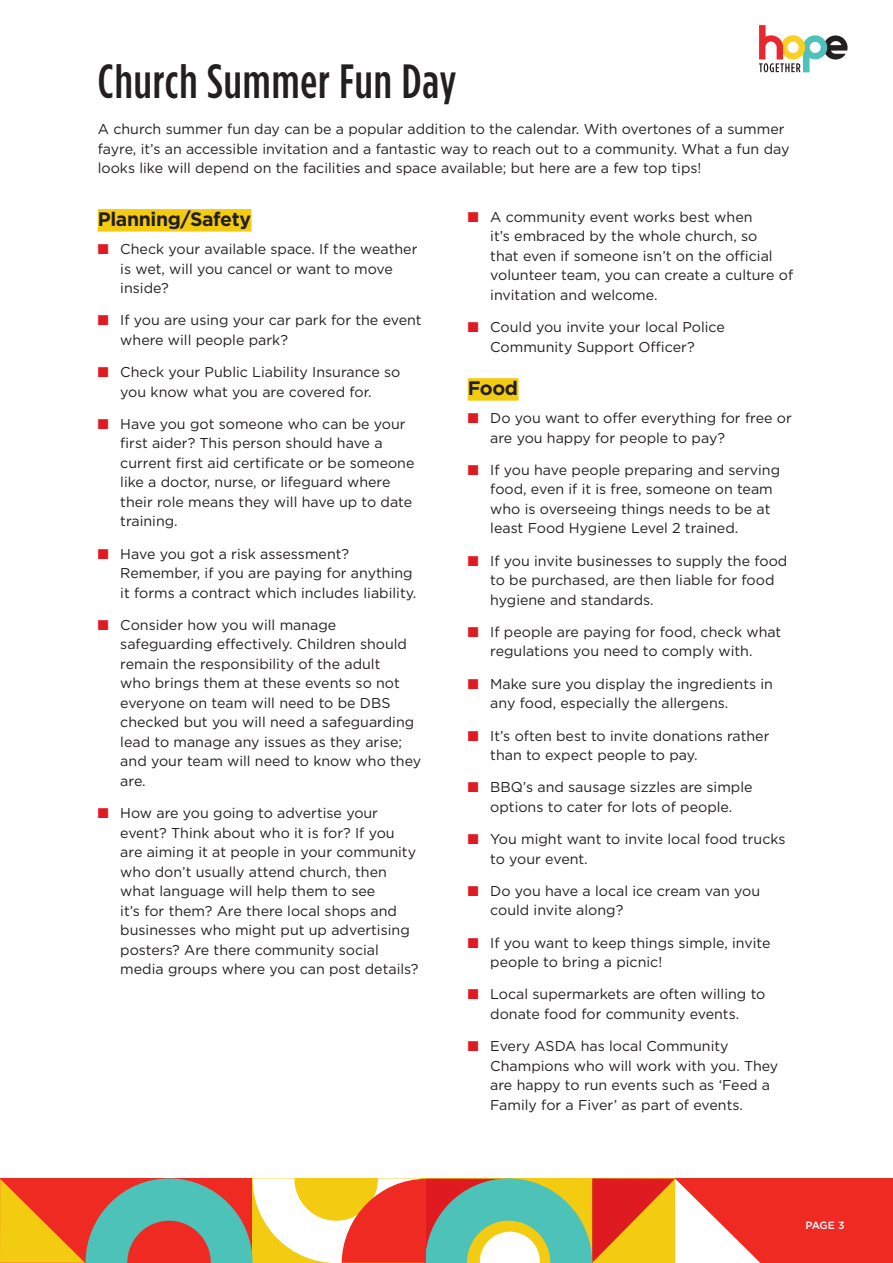
<style>
.page{position:relative;width:893px;height:1263px;background:#fff}
.page>*{position:absolute;margin:0;border:0;box-sizing:border-box;transform-origin:0 0}
.t1{font:500 48px "Gotham Condensed";letter-spacing:.02em;color:#231f20}
.t2{font:700 19.5px "Gotham";letter-spacing:-.02em;color:#231f20}
.t3{font:14.25px/19.5px "Gotham";color:#231f20}
.t4{font:500 10.5px "Gotham";color:#fff}
.s1{color:#e01a21}
</style>
<div class="page">
<div style="left:0;top:1178px;width:893px;height:85px;background:#ee2a23"></div>
<svg style="left:0;top:1178px;width:761px;height:85px"></svg>
<svg style="left:759px;top:25px;width:88px;height:47px"></svg>
<div style="left:98px;top:209px;width:153px;height:23px;background:#f3cc12"></div>
<div style="left:468px;top:378px;width:50px;height:23px;background:#f3cc12"></div>
<h1 class="t1" style="left:98px;top:54px;width:360px">Church Summer Fun Day</h1>
<p class="t3" style="left:98px;top:119px;width:693px">A church summer fun day can be a popular addition to the calendar. With overtones of a summer fayre, it’s an accessible invitation and a fantastic way to reach out to a community. What a fun day looks like will depend on the facilities and space available; but here are a few top tips!</p>
<h2 class="t2" style="left:98px;top:206px;width:155px">Planning/Safety</h2>
<p class="t3" style="left:120px;top:239px;width:299px;text-indent:-23px"><span class="s1">■</span> Check your available space. If the weather is wet, will you cancel or want to move inside?</p>
<p class="t3" style="left:120px;top:310px;width:303px;text-indent:-23px"><span class="s1">■</span> If you are using your car park for the event where will people park?</p>
<p class="t3" style="left:98px;top:362px;width:304px;text-align:center"><span class="s1">■</span> Check your Public Liability Insurance so you know what you are covered for.</p>
<p class="t3" style="left:120px;top:414px;width:296px;text-indent:-23px"><span class="s1">■</span> Have you got someone who can be your first aider? This person should have a current first aid certificate or be someone like a doctor, nurse, or lifeguard where their role means they will have up to date training.</p>
<p class="t3" style="left:120px;top:543px;width:298px;text-indent:-23px"><span class="s1">■</span> Have you got a risk assessment?<br>Remember, if you are paying for anything it forms a contract which includes liability.</p>
<p class="t3" style="left:120px;top:615px;width:302px;text-indent:-23px"><span class="s1">■</span> Consider how you will manage safeguarding effectively. Children should remain the responsibility of the adult<br>who brings them at these events so not everyone on team will need to be DBS checked but you will need a safeguarding lead to manage any issues as they arise; and your team will need to know who they are.</p>
<p class="t3" style="left:120px;top:803px;width:300px;text-indent:-23px"><span class="s1">■</span> How are you going to advertise your event? Think about who it is for? If you are aiming it at people in your community who don’t usually attend church, then what language will help them to see<br>it’s for them? Are there local shops and businesses who might put up advertising posters? Are there community social media groups where you can post details?</p>
<p class="t3" style="left:490px;top:207px;width:304px;text-indent:-23px"><span class="s1">■</span> A community event works best when<br>it’s embraced by the whole church, so<br>that even if someone isn’t on the official volunteer team, you can create a culture of invitation and welcome.</p>
<p class="t3" style="left:468px;top:317px;width:259px;text-align:center"><span class="s1">■</span> Could you invite your local Police<br>Community Support Officer?</p>
<h2 class="t2" style="left:468px;top:375px;width:52px">Food</h2>
<p class="t3" style="left:490px;top:408px;width:303px;text-indent:-23px"><span class="s1">■</span> Do you want to offer everything for free or are you happy for people to pay?</p>
<p class="t3" style="left:490px;top:460px;width:291px;text-indent:-23px"><span class="s1">■</span> If you have people preparing and serving food, even if it is free, someone on team who is overseeing things needs to be at least Food Hygiene Level 2 trained.</p>
<p class="t3" style="left:490px;top:551px;width:299px;text-indent:-23px"><span class="s1">■</span> If you invite businesses to supply the food to be purchased, are then liable for food hygiene and standards.</p>
<p class="t3" style="left:468px;top:622px;width:315px;text-align:center"><span class="s1">■</span> If people are paying for food, check what regulations you need to comply with.</p>
<p class="t3" style="left:490px;top:674px;width:284px;text-indent:-23px"><span class="s1">■</span> Make sure you display the ingredients in any food, especially the allergens.</p>
<p class="t3" style="left:490px;top:725px;width:281px;text-indent:-23px"><span class="s1">■</span> It’s often best to invite donations rather than to expect people to pay.</p>
<p class="t3" style="left:468px;top:777px;width:286px;text-align:center"><span class="s1">■</span> BBQ’s and sausage sizzles are simple options to cater for lots of people.</p>
<p class="t3" style="left:490px;top:829px;width:297px;text-indent:-23px"><span class="s1">■</span> You might want to invite local food trucks to your event.</p>
<p class="t3" style="left:490px;top:881px;width:271px;text-indent:-23px"><span class="s1">■</span> Do you have a local ice cream van you could invite along?</p>
<p class="t3" style="left:490px;top:932px;width:282px;text-indent:-23px"><span class="s1">■</span> If you want to keep things simple, invite people to bring a picnic!</p>
<p class="t3" style="left:468px;top:984px;width:299px;text-align:center"><span class="s1">■</span> Local supermarkets are often willing to donate food for community events.</p>
<p class="t3" style="left:490px;top:1036px;width:290px;text-indent:-23px"><span class="s1">■</span> Every ASDA has local Community Champions who will work with you. They are happy to run events such as ‘Feed a Family for a Fiver’ as part of events.</p>
<p class="t4" style="left:805px;top:1218px;width:41px">PAGE 3</p>
</div>
